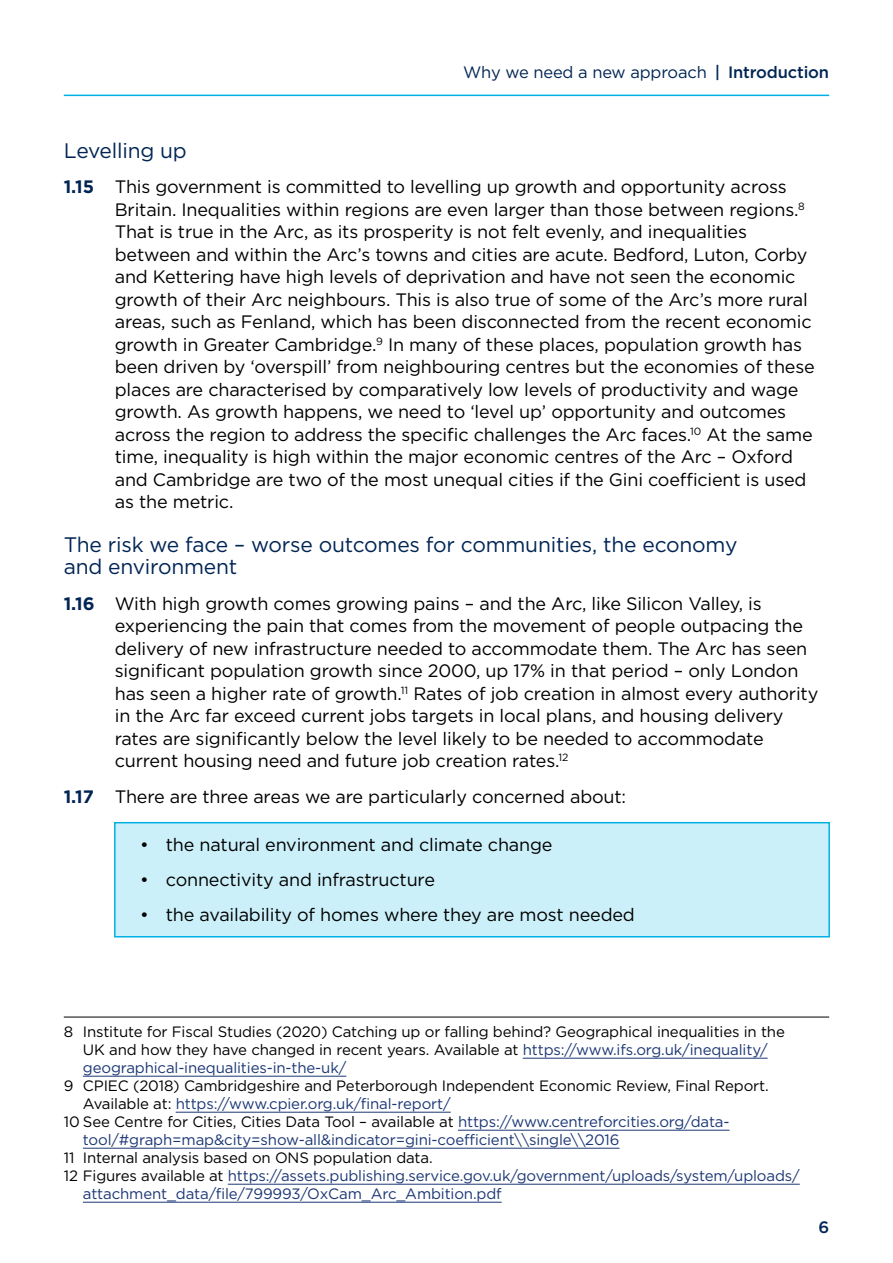
<style>
.page{position:relative;width:893px;height:1263px;background:#fff}
.page>*{position:absolute;margin:0;border:0;box-sizing:border-box;transform-origin:0 0}
.Subheading_level_3{font:21px/22.5px "Gotham";letter-spacing:-.01em;color:#002554}
.Body_text___numbered{font:18px/22.5px "Gotham";letter-spacing:-.01em;color:#000}
.t1{font:16.5px "Gotham Book 2";letter-spacing:-.01em;color:#002554}
.t2{font:500 16.5px "Gotham";color:#002554}
.Footernotes{font:15px/18px "Gotham";letter-spacing:-.01em;color:#000}
.Footernotes-2{font:15px/18px "Gotham";letter-spacing:-.01em;color:#1c3775}
.s1{font-family:"Gotham Medium 2"}
.s2{font-weight:700;color:#002554}
.s3{color:#1c3775}
.s4{color:#000}
</style>
<div class="page">
<hr style="left:64px;top:95px;width:765px;height:1px;background:#00b2e3">
<hr style="left:64px;top:1017px;width:765px;height:1px;background:#000">
<hr style="left:523px;top:1058px;width:245px;height:1px;background:#1c3775">
<hr style="left:83px;top:1076px;width:263px;height:1px;background:#1c3775">
<hr style="left:176px;top:1112px;width:275px;height:1px;background:#1c3775">
<hr style="left:458px;top:1130px;width:272px;height:1px;background:#1c3775">
<hr style="left:83px;top:1148px;width:537px;height:1px;background:#1c3775">
<div style="left:114px;top:822px;width:716px;height:115px;background:#ccf0f9;border:2px solid #00b2e3"></div>
<hr style="left:228px;top:1184px;width:572px;height:1px;background:#1c3775">
<hr style="left:83px;top:1202px;width:419px;height:1px;background:#1c3775">
<p class="t1" style="left:463px;top:63px;width:367px">Why we need a new approach <span class="s1">| Introduction</span></p>
<h3 class="Subheading_level_3" style="left:64px;top:139px;width:125px">Levelling up</h3>
<p class="Body_text___numbered" style="left:115px;top:175px;width:692px;text-indent:-51px"><span class="s2">1.15</span> This government is committed to levelling up growth and opportunity across<br>Britain. Inequalities within regions are even larger than those between regions.<sup>8</sup></p>
<p class="Body_text___numbered" style="left:115px;top:220px;width:698px">That is true in the Arc, as its prosperity is not felt evenly, and inequalities between and within the Arc’s towns and cities are acute. Bedford, Luton, Corby and Kettering have high levels of deprivation and have not seen the economic growth of their Arc neighbours. This is also true of some of the Arc’s more rural areas, such as Fenland, which has been disconnected from the recent economic growth in Greater Cambridge.<sup>9</sup> In many of these places, population growth has</p>
<p class="Body_text___numbered" style="left:115px;top:355px;width:702px">been driven by ‘overspill’ from neighbouring centres but the economies of these places are characterised by comparatively low levels of productivity and wage growth. As growth happens, we need to ‘level up’ opportunity and outcomes across the region to address the specific challenges the Arc faces.<sup>10</sup> At the same</p>
<p class="Body_text___numbered" style="left:115px;top:445px;width:693px">time, inequality is high within the major economic centres of the Arc – Oxford and Cambridge are two of the most unequal cities if the Gini coefficient is used as the metric.</p>
<h3 class="Subheading_level_3" style="left:64px;top:533px;width:675px">The risk we face – worse outcomes for communities, the economy and environment</h3>
<p class="Body_text___numbered" style="left:115px;top:592px;width:705px;text-indent:-51px"><span class="s2">1.16</span> With high growth comes growing pains – and the Arc, like Silicon Valley, is experiencing the pain that comes from the movement of people outpacing the delivery of new infrastructure needed to accommodate them. The Arc has seen significant population growth since 2000, up 17% in that period – only London has seen a higher rate of growth.<sup>11</sup> Rates of job creation in almost every authority</p>
<p class="Body_text___numbered" style="left:115px;top:704px;width:670px">in the Arc far exceed current jobs targets in local plans, and housing delivery rates are significantly below the level likely to be needed to accommodate current housing need and future job creation rates.<sup>12</sup></p>
<p class="Body_text___numbered" style="left:64px;top:784px;width:564px"><span class="s2">1.17</span> There are three areas we are particularly concerned about:</p>
<p class="Body_text___numbered" style="left:140px;top:832px;width:414px">• the natural environment and climate change</p>
<p class="Body_text___numbered" style="left:140px;top:868px;width:296px">• connectivity and infrastructure</p>
<p class="Body_text___numbered" style="left:140px;top:903px;width:496px">• the availability of homes where they are most needed</p>
<p class="Footernotes" style="left:83px;top:1022px;width:703px;text-indent:-19px">8 Institute for Fiscal Studies (2020) Catching up or falling behind? Geographical inequalities in the<br>UK and how they have changed in recent years. Available at <span class="s3">https://www.ifs.org.uk/inequality/ geographical-inequalities-in-the-uk/</span></p>
<p class="Footernotes" style="left:83px;top:1076px;width:687px;text-indent:-19px">9 CPIEC (2018) Cambridgeshire and Peterborough Independent Economic Review, Final Report.<br>Available at: <span class="s3">https://www.cpier.org.uk/final-report/</span></p>
<p class="Footernotes-2" style="left:83px;top:1112px;width:648px;text-indent:-19px"><span class="s4">10 See Centre for Cities, Cities Data Tool – available at</span> https://www.centreforcities.org/data&shy;tool/#graph=map&amp;city=show-all&amp;indicator=gini-coefficient\\single\\2016</p>
<p class="Footernotes" style="left:64px;top:1148px;width:370px">11 Internal analysis based on ONS population data.</p>
<p class="Footernotes-2" style="left:83px;top:1166px;width:718px;text-indent:-19px"><span class="s4">12 Figures available at</span> https://assets.publishing.service.gov.uk/government/uploads/system/uploads/ attachment_data/file/799993/OxCam_Arc_Ambition.pdf</p>
<p class="t2" style="left:818px;top:1218px;width:12px">6</p>
</div>
